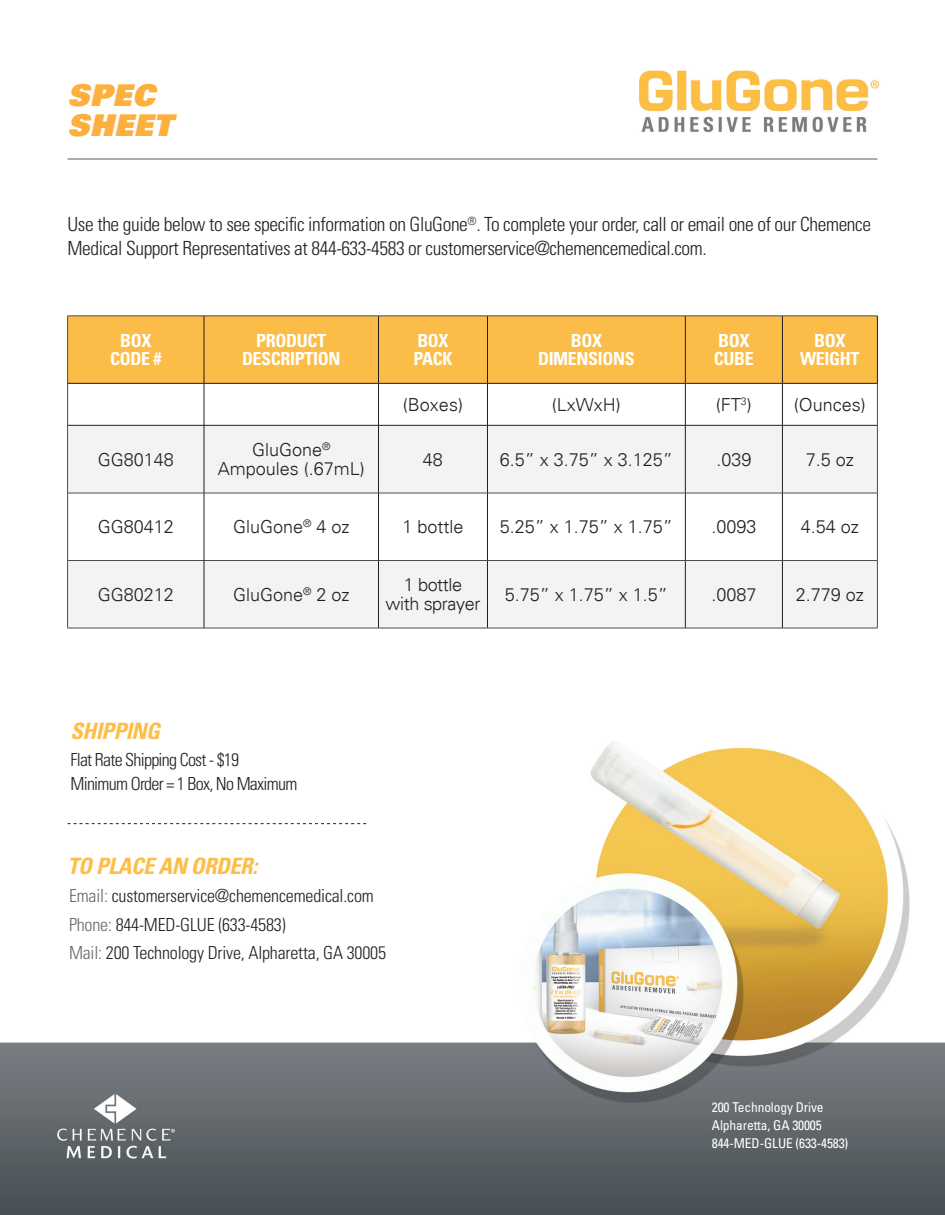
<style>
.page{position:relative;width:945px;height:1215px;background:#fff}
.page>*{position:absolute;margin:0;border:0;box-sizing:border-box;transform-origin:0 0}
.t1{font:italic 900 30px "Univers";letter-spacing:.02em;color:#fdb03e}
.t2{font:italic 700 condensed 22.5px "Univers";letter-spacing:-.02em;color:#fdbd47}
.t3{font:300 condensed 19.5px/24px "Univers";letter-spacing:-.02em;color:#231f20}
.t4{font:300 18px/18.6px "Univers";color:#231f20;text-align:center}
.t5{font:300 condensed 18px "Univers";letter-spacing:-.01em;color:#231f20}
.t6{font:700 condensed 18px/18.6px "Univers LT Std";letter-spacing:-.02em;color:#fff;text-align:center}
.t7{font:300 condensed 18px "Univers";letter-spacing:-.04em;color:#231f20}
.t8{font:300 18px/18.6px "Univers";letter-spacing:-.02em;color:#231f20;text-align:center}
.t9{font:condensed 13.5px "Univers";letter-spacing:-.01em;color:#fff}
.s1{color:#65696e}
</style>
<div class="page">
<img style="left:0;top:70px;width:945px;height:1145px">
<hr style="left:68px;top:158px;width:810px;height:2px;background:#919396">
<div style="left:68px;top:317px;width:809px;height:66px;background:#fbbd47"></div>
<svg style="left:68px;top:426px;width:809px;height:202px;fill:#f3f3f3"></svg>
<hr style="left:67px;top:383px;width:1px;height:42px;background:#4b4c4d">
<hr style="left:877px;top:384px;width:1px;height:41px;background:#4b4c4d">
<hr style="left:67px;top:425px;width:1px;height:68px;background:#4b4c4d">
<hr style="left:877px;top:425px;width:1px;height:68px;background:#4b4c4d">
<hr style="left:67px;top:493px;width:137px;height:1px;background:#4b4c4d">
<hr style="left:67px;top:493px;width:1px;height:67px;background:#4b4c4d">
<hr style="left:204px;top:493px;width:175px;height:1px;background:#4b4c4d">
<hr style="left:379px;top:493px;width:108px;height:1px;background:#4b4c4d">
<hr style="left:487px;top:493px;width:198px;height:1px;background:#4b4c4d">
<hr style="left:685px;top:493px;width:97px;height:1px;background:#4b4c4d">
<hr style="left:782px;top:493px;width:96px;height:1px;background:#4b4c4d">
<hr style="left:877px;top:493px;width:1px;height:67px;background:#4b4c4d">
<hr style="left:67px;top:560px;width:137px;height:1px;background:#4b4c4d">
<hr style="left:67px;top:561px;width:1px;height:67px;background:#4b4c4d">
<hr style="left:204px;top:560px;width:175px;height:1px;background:#4b4c4d">
<hr style="left:379px;top:560px;width:108px;height:1px;background:#4b4c4d">
<hr style="left:487px;top:560px;width:198px;height:1px;background:#4b4c4d">
<hr style="left:685px;top:560px;width:97px;height:1px;background:#4b4c4d">
<hr style="left:782px;top:560px;width:96px;height:1px;background:#4b4c4d">
<hr style="left:877px;top:561px;width:1px;height:67px;background:#4b4c4d">
<hr style="left:67px;top:628px;width:137px;height:1px;background:#4b4c4d">
<hr style="left:204px;top:628px;width:175px;height:1px;background:#4b4c4d">
<hr style="left:379px;top:628px;width:108px;height:1px;background:#4b4c4d">
<hr style="left:487px;top:628px;width:198px;height:1px;background:#4b4c4d">
<hr style="left:685px;top:628px;width:97px;height:1px;background:#4b4c4d">
<hr style="left:782px;top:628px;width:96px;height:1px;background:#4b4c4d">
<hr style="left:204px;top:384px;width:1px;height:41px;background:#231f20">
<hr style="left:378px;top:384px;width:1px;height:41px;background:#231f20">
<hr style="left:487px;top:384px;width:1px;height:41px;background:#231f20">
<hr style="left:685px;top:384px;width:1px;height:41px;background:#231f20">
<hr style="left:782px;top:384px;width:1px;height:41px;background:#231f20">
<hr style="left:68px;top:425px;width:136px;height:1px;background:#231f20">
<hr style="left:204px;top:425px;width:175px;height:1px;background:#231f20">
<hr style="left:204px;top:426px;width:1px;height:67px;background:#231f20">
<hr style="left:379px;top:425px;width:108px;height:1px;background:#231f20">
<hr style="left:378px;top:426px;width:1px;height:67px;background:#231f20">
<hr style="left:487px;top:425px;width:198px;height:1px;background:#231f20">
<hr style="left:487px;top:426px;width:1px;height:67px;background:#231f20">
<hr style="left:685px;top:425px;width:97px;height:1px;background:#231f20">
<hr style="left:685px;top:426px;width:1px;height:67px;background:#231f20">
<hr style="left:782px;top:425px;width:95px;height:1px;background:#231f20">
<hr style="left:782px;top:426px;width:1px;height:67px;background:#231f20">
<hr style="left:204px;top:493px;width:1px;height:67px;background:#231f20">
<hr style="left:378px;top:493px;width:1px;height:67px;background:#231f20">
<hr style="left:487px;top:493px;width:1px;height:67px;background:#231f20">
<hr style="left:685px;top:493px;width:1px;height:67px;background:#231f20">
<hr style="left:782px;top:493px;width:1px;height:67px;background:#231f20">
<hr style="left:204px;top:561px;width:1px;height:67px;background:#231f20">
<hr style="left:378px;top:561px;width:1px;height:67px;background:#231f20">
<hr style="left:487px;top:561px;width:1px;height:67px;background:#231f20">
<hr style="left:685px;top:561px;width:1px;height:67px;background:#231f20">
<hr style="left:782px;top:561px;width:1px;height:67px;background:#231f20">
<hr style="left:67px;top:316px;width:1px;height:67px;background:#4b4c4d">
<hr style="left:67px;top:316px;width:137px;height:1px;background:#4b4c4d">
<hr style="left:204px;top:316px;width:175px;height:1px;background:#4b4c4d">
<hr style="left:379px;top:316px;width:108px;height:1px;background:#4b4c4d">
<hr style="left:487px;top:316px;width:198px;height:1px;background:#4b4c4d">
<hr style="left:685px;top:316px;width:97px;height:1px;background:#4b4c4d">
<hr style="left:782px;top:316px;width:96px;height:1px;background:#4b4c4d">
<hr style="left:204px;top:316px;width:1px;height:67px;background:#231f20">
<hr style="left:378px;top:316px;width:1px;height:67px;background:#231f20">
<hr style="left:487px;top:316px;width:1px;height:67px;background:#231f20">
<hr style="left:685px;top:316px;width:1px;height:67px;background:#231f20">
<hr style="left:782px;top:316px;width:1px;height:67px;background:#231f20">
<hr style="left:877px;top:316px;width:1px;height:67px;background:#231f20">
<hr style="left:68px;top:383px;width:136px;height:1px;background:#231f20">
<hr style="left:204px;top:383px;width:175px;height:1px;background:#231f20">
<hr style="left:379px;top:383px;width:108px;height:1px;background:#231f20">
<hr style="left:487px;top:383px;width:198px;height:1px;background:#231f20">
<hr style="left:685px;top:383px;width:97px;height:1px;background:#231f20">
<hr style="left:782px;top:383px;width:96px;height:1px;background:#231f20">
<svg style="left:68px;top:823px;width:298px;height:1px"></svg>
<p class="t1" style="left:68px;top:76px;width:89px">SPEC</p>
<p class="t1" style="left:68px;top:106px;width:107px">SHEET</p>
<p class="t3" style="left:68px;top:212px;width:805px">Use the guide below to see specific information on GluGone<sup>®</sup>. To complete your order, call or email one of our Chemence<br>Medical Support Representatives at 844-633-4583 or customerservice@chemencemedical.com.</p>
<p class="t6" style="left:110px;top:331px;width:53px">BOX<br>CODE #</p>
<p class="t6" style="left:242px;top:331px;width:100px">PRODUCT<br>DESCRIPTION</p>
<p class="t6" style="left:417px;top:331px;width:33px">BOX</p>
<p class="t6" style="left:413px;top:350px;width:41px">PACK</p>
<p class="t6" style="left:571px;top:331px;width:33px">BOX</p>
<p class="t6" style="left:538px;top:350px;width:98px">DIMENSIONS</p>
<p class="t6" style="left:714px;top:331px;width:41px;text-align:left">BOX<br>CUBE</p>
<p class="t6" style="left:800px;top:331px;width:61px">BOX<br>WEIGHT</p>
<p class="t4" style="left:403px;top:395px;width:62px">(Boxes)</p>
<p class="t4" style="left:552px;top:395px;width:71px">(LxWxH)</p>
<p class="t4" style="left:716px;top:395px;width:37px">(FT<sup>3</sup>)</p>
<p class="t4" style="left:794px;top:395px;width:74px">(Ounces)</p>
<p class="t4" style="left:98px;top:450px;width:78px">GG80148</p>
<p class="t4" style="left:218px;top:441px;width:149px">GluGone<sup>®<br></sup>Ampoules (.67mL)</p>
<p class="t4" style="left:423px;top:450px;width:22px">48</p>
<p class="t4" style="left:500px;top:450px;width:175px">6.5” x 3.75” x 3.125”</p>
<p class="t4" style="left:716px;top:450px;width:37px">.039</p>
<p class="t4" style="left:806px;top:450px;width:50px">7.5 oz</p>
<p class="t4" style="left:98px;top:518px;width:78px">GG80412</p>
<p class="t4" style="left:233px;top:518px;width:118px">GluGone<sup>®</sup> 4 oz</p>
<p class="t4" style="left:402px;top:518px;width:63px">1 bottle</p>
<p class="t4" style="left:500px;top:518px;width:175px">5.25” x 1.75” x 1.75”</p>
<p class="t4" style="left:711px;top:518px;width:47px">.0093</p>
<p class="t4" style="left:801px;top:518px;width:60px">4.54 oz</p>
<p class="t4" style="left:98px;top:585px;width:78px">GG80212</p>
<p class="t4" style="left:233px;top:585px;width:118px">GluGone<sup>®</sup> 2 oz</p>
<p class="t8" style="left:385px;top:576px;width:97px">1 bottle with sprayer</p>
<p class="t4" style="left:505px;top:585px;width:165px">5.75” x 1.75” x 1.5”</p>
<p class="t4" style="left:711px;top:585px;width:47px">.0087</p>
<p class="t4" style="left:796px;top:585px;width:70px">2.779 oz</p>
<p class="t2" style="left:70px;top:717px;width:91px">SHIPPING</p>
<p class="t7" style="left:70px;top:748px;width:170px">Flat Rate Shipping Cost - $19</p>
<p class="t7" style="left:70px;top:772px;width:228px">Minimum Order = 1 Box, No Maximum</p>
<p class="t2" style="left:68px;top:852px;width:191px">TO PLACE AN ORDER:</p>
<p class="t5" style="left:69px;top:885px;width:306px"><span class="s1">Email:</span> customerservice@chemencemedical.com</p>
<p class="t5" style="left:69px;top:914px;width:218px"><span class="s1">Phone:</span> 844-MED-GLUE (633-4583)</p>
<p class="t5" style="left:69px;top:942px;width:319px"><span class="s1">Mail:</span> 200 Technology Drive, Alpharetta, GA 30005</p>
<p class="t9" style="left:712px;top:1099px;width:113px">200 Technology Drive</p>
<p class="t9" style="left:712px;top:1117px;width:111px">Alpharetta, GA 30005</p>
<p class="t9" style="left:712px;top:1135px;width:138px">844-MED-GLUE (633-4583)</p>
</div>
